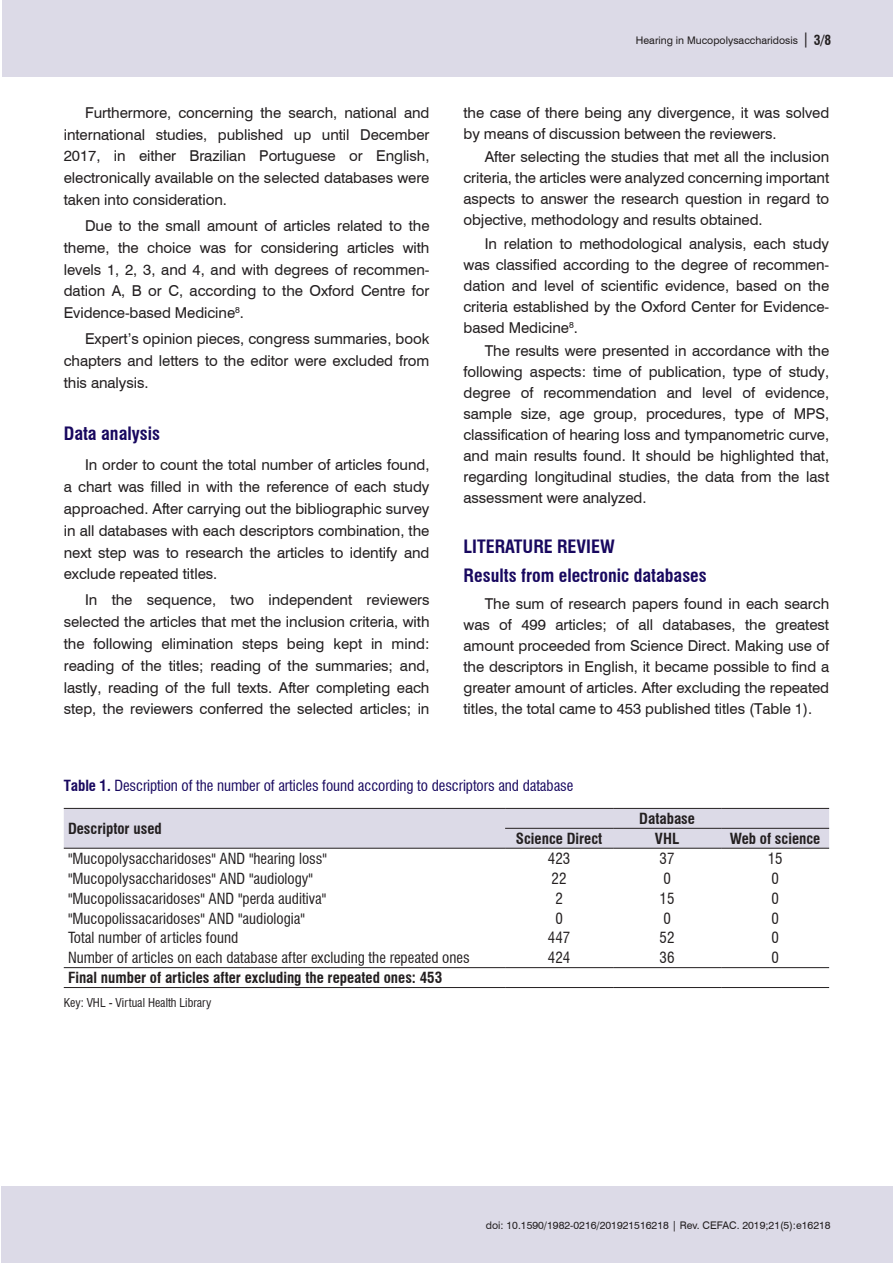
<style>
.page{position:relative;width:893px;height:1263px;background:#fff}
.page>*{position:absolute;margin:0;border:0;box-sizing:border-box;transform-origin:0 0}
.Nivel_2{font:700 condensed 18px "Swiss 721 BT";color:#18085f}
.Nivel_1{font:700 condensed 18px "Swiss 721 BT";color:#18085f}
.Corpo_do_texto_INGL{font:15px/21.8px "Swiss 721 BT";letter-spacing:-.005em;color:#231f20;text-align:justify}
.Texto_tabelas{font:condensed 15px "Swiss 721 BT";color:#231f20}
.Texto_tabelas-2{font:700 condensed 15px "Swiss 721 BT";color:#231f20}
.Titulo_tabelas_e_gr{font:condensed 15px "Swiss 721 BT";letter-spacing:-.005em;color:#18085f}
.Legendas{font:condensed 12px "Swiss 721 BT";color:#231f20}
.t1{font:10.5px "Swiss 721 BT";color:#231f20}
.s1{font-size:15px}
.s2{font-weight:700;font-stretch:condensed;font-size:13.5px}
.s3{font-weight:700}
</style>
<div class="page">
<div style="left:1px;top:1186px;width:892px;height:77px;background:#dcdae7"></div>
<div style="left:2px;top:0;width:891px;height:77px;background:#dcdae7"></div>
<div style="left:64px;top:809px;width:765px;height:39px;background:#dcdae7"></div>
<hr style="left:505px;top:828px;width:108px;height:1px;background:#231f20">
<hr style="left:613px;top:828px;width:108px;height:1px;background:#231f20">
<hr style="left:721px;top:828px;width:108px;height:1px;background:#231f20">
<hr style="left:64px;top:848px;width:441px;height:1px;background:#231f20">
<hr style="left:505px;top:848px;width:108px;height:1px;background:#231f20">
<hr style="left:613px;top:848px;width:108px;height:1px;background:#231f20">
<hr style="left:721px;top:848px;width:108px;height:1px;background:#231f20">
<hr style="left:64px;top:808px;width:441px;height:1px;background:#231f20">
<hr style="left:505px;top:808px;width:108px;height:1px;background:#231f20">
<hr style="left:613px;top:808px;width:108px;height:1px;background:#231f20">
<hr style="left:721px;top:808px;width:108px;height:1px;background:#231f20">
<hr style="left:64px;top:967px;width:441px;height:1px;background:#231f20">
<hr style="left:505px;top:967px;width:108px;height:1px;background:#231f20">
<hr style="left:613px;top:967px;width:108px;height:1px;background:#231f20">
<hr style="left:721px;top:967px;width:108px;height:1px;background:#231f20">
<hr style="left:64px;top:987px;width:441px;height:1px;background:#231f20">
<hr style="left:505px;top:987px;width:108px;height:1px;background:#231f20">
<hr style="left:613px;top:987px;width:108px;height:1px;background:#231f20">
<hr style="left:721px;top:987px;width:108px;height:1px;background:#231f20">
<p class="Corpo_do_texto_INGL" style="left:64px;top:101px;width:367px;text-indent:21px">Furthermore, concerning the search, national and international studies, published up until December 2017, in either Brazilian Portuguese or English, electronically available on the selected databases were taken into consideration.</p>
<p class="Corpo_do_texto_INGL" style="left:64px;top:214px;width:367px;text-indent:21px">Due to the small amount of articles related to the theme, the choice was for considering articles with levels 1, 2, 3, and 4, and with degrees of recommen&shy;dation A, B or C, according to the Oxford Centre for Evidence-based Medicine<sup>8</sup>.</p>
<p class="Corpo_do_texto_INGL" style="left:64px;top:327px;width:367px;text-indent:21px">Expert’s opinion pieces, congress summaries, book chapters and letters to the editor were excluded from this analysis.</p>
<p class="Nivel_2" style="left:64px;top:423px;width:98px">Data analysis</p>
<p class="Corpo_do_texto_INGL" style="left:64px;top:453px;width:367px;text-indent:21px">In order to count the total number of articles found, a chart was filled in with the reference of each study approached. After carrying out the bibliographic survey in all databases with each descriptors combination, the next step was to research the articles to identify and exclude repeated titles.</p>
<p class="Corpo_do_texto_INGL" style="left:64px;top:589px;width:367px;text-indent:21px">In the sequence, two independent reviewers selected the articles that met the inclusion criteria, with the following elimination steps being kept in mind: reading of the titles; reading of the summaries; and, lastly, reading of the full texts. After completing each step, the reviewers conferred the selected articles; in</p>
<p class="t1" style="left:636px;top:33px;width:197px">Hearing in Mucopolysaccharidosis <span class="s1">|</span> <span class="s2">3/8</span></p>
<p class="Corpo_do_texto_INGL" style="left:463px;top:101px;width:367px;line-height:21px">the case of there being any divergence, it was solved by means of discussion between the reviewers.</p>
<p class="Corpo_do_texto_INGL" style="left:463px;top:146px;width:367px;line-height:21px;text-indent:21px">After selecting the studies that met all the inclusion criteria, the articles were analyzed concerning important aspects to answer the research question in regard to objective, methodology and results obtained.</p>
<p class="Corpo_do_texto_INGL" style="left:463px;top:232px;width:367px;line-height:21px;text-indent:21px">In relation to methodological analysis, each study was classified according to the degree of recommen&shy;dation and level of scientific evidence, based on the criteria established by the Oxford Center for Evidence&shy;based Medicine<sup>8</sup>.</p>
<p class="Corpo_do_texto_INGL" style="left:463px;top:340px;width:367px;line-height:21px;text-indent:21px">The results were presented in accordance with the following aspects: time of publication, type of study, degree of recommendation and level of evidence, sample size, age group, procedures, type of MPS, classification of hearing loss and tympanometric curve, and main results found. It should be highlighted that, regarding longitudinal studies, the data from the last assessment were analyzed.</p>
<p class="Nivel_1" style="left:463px;top:536px;width:153px">LITERATURE REVIEW</p>
<p class="Nivel_2" style="left:463px;top:564px;width:245px">Results from electronic databases</p>
<p class="Corpo_do_texto_INGL" style="left:463px;top:593px;width:367px;line-height:21px;text-indent:21px">The sum of research papers found in each search was of 499 articles; of all databases, the greatest amount proceeded from Science Direct. Making use of the descriptors in English, it became possible to find a greater amount of articles. After excluding the repeated titles, the total came to 453 published titles (Table 1).</p>
<p class="Titulo_tabelas_e_gr" style="left:64px;top:776px;width:511px"><span class="s3">Table 1.</span> Description of the number of articles found according to descriptors and database</p>
<p class="Texto_tabelas-2" style="left:68px;top:819px;width:95px">Descriptor used</p>
<p class="Texto_tabelas-2" style="left:639px;top:810px;width:57px">Database</p>
<p class="Texto_tabelas-2" style="left:516px;top:829px;width:88px">Science Direct</p>
<p class="Texto_tabelas-2" style="left:655px;top:829px;width:26px">VHL</p>
<p class="Texto_tabelas-2" style="left:730px;top:829px;width:92px">Web of science</p>
<p class="Texto_tabelas" style="left:68px;top:849px;width:261px">"Mucopolysaccharidoses" AND "hearing loss"</p>
<p class="Texto_tabelas" style="left:548px;top:849px;width:24px">423</p>
<p class="Texto_tabelas" style="left:660px;top:849px;width:16px">37</p>
<p class="Texto_tabelas" style="left:768px;top:849px;width:16px">15</p>
<p class="Texto_tabelas" style="left:68px;top:869px;width:247px">"Mucopolysaccharidoses" AND "audiology"</p>
<p class="Texto_tabelas" style="left:552px;top:869px;width:16px">22</p>
<p class="Texto_tabelas" style="left:663px;top:869px;width:9px">0</p>
<p class="Texto_tabelas" style="left:771px;top:869px;width:9px">0</p>
<p class="Texto_tabelas" style="left:68px;top:889px;width:260px">"Mucopolissacaridoses" AND "perda auditiva"</p>
<p class="Texto_tabelas" style="left:555px;top:889px;width:9px">2</p>
<p class="Texto_tabelas" style="left:660px;top:889px;width:16px">15</p>
<p class="Texto_tabelas" style="left:771px;top:889px;width:9px">0</p>
<p class="Texto_tabelas" style="left:68px;top:909px;width:239px">"Mucopolissacaridoses" AND "audiologia"</p>
<p class="Texto_tabelas" style="left:555px;top:909px;width:9px">0</p>
<p class="Texto_tabelas" style="left:663px;top:909px;width:9px">0</p>
<p class="Texto_tabelas" style="left:771px;top:909px;width:9px">0</p>
<p class="Texto_tabelas" style="left:68px;top:929px;width:172px">Total number of articles found</p>
<p class="Texto_tabelas" style="left:548px;top:929px;width:24px">447</p>
<p class="Texto_tabelas" style="left:660px;top:929px;width:16px">52</p>
<p class="Texto_tabelas" style="left:771px;top:929px;width:9px">0</p>
<p class="Texto_tabelas" style="left:68px;top:949px;width:403px">Number of articles on each database after excluding the repeated ones</p>
<p class="Texto_tabelas" style="left:548px;top:949px;width:24px">424</p>
<p class="Texto_tabelas" style="left:660px;top:949px;width:16px">36</p>
<p class="Texto_tabelas" style="left:771px;top:949px;width:9px">0</p>
<p class="Texto_tabelas-2" style="left:68px;top:969px;width:376px">Final number of articles after excluding the repeated ones: 453</p>
<p class="Legendas" style="left:64px;top:995px;width:149px">Key: VHL - Virtual Health Library</p>
<p class="t1" style="left:486px;top:1218px;width:346px">doi: 10.1590/1982-0216/201921516218 | Rev. CEFAC. 2019;21(5):e16218</p>
</div>
